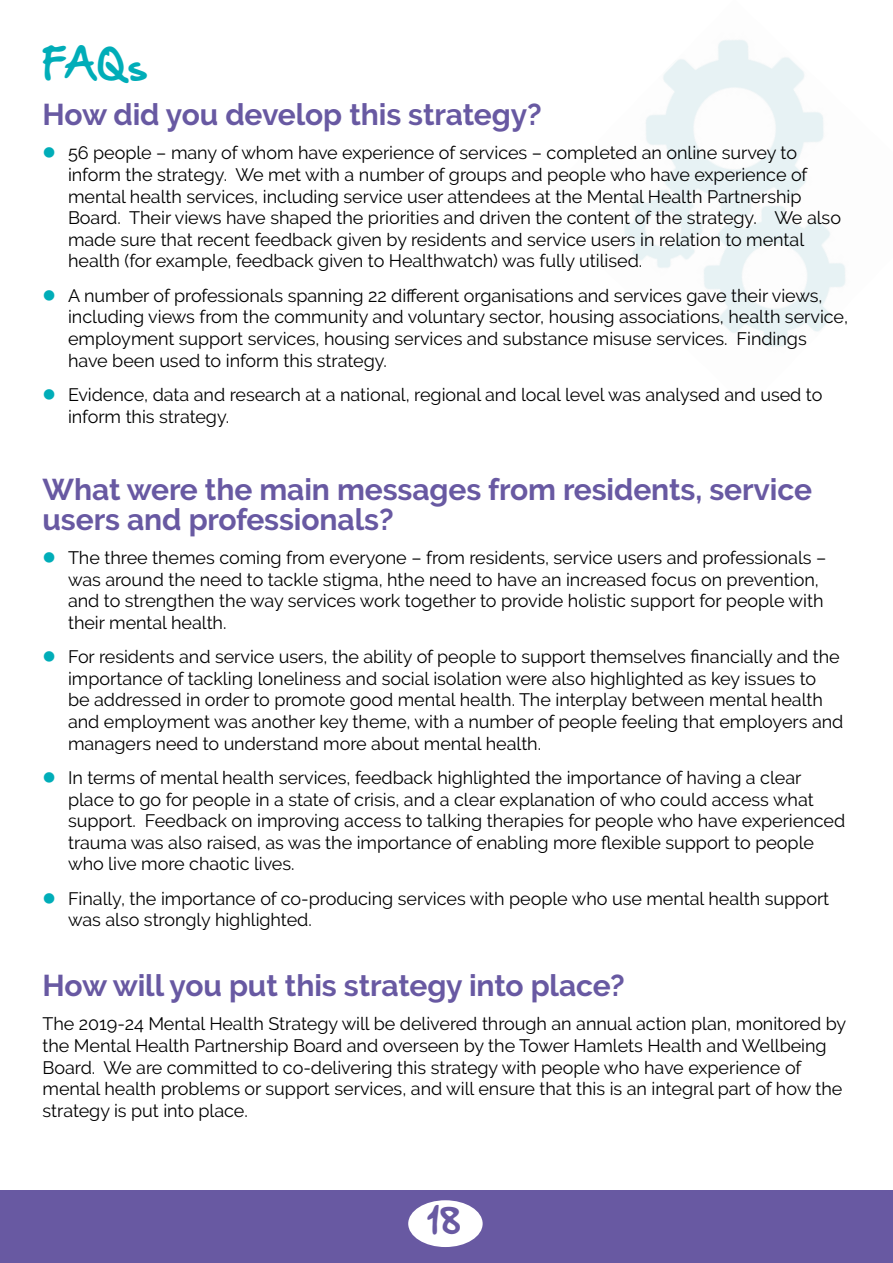
<style>
.page{position:relative;width:893px;height:1263px;background:#fff}
.page>*{position:absolute;margin:0;border:0;box-sizing:border-box;transform-origin:0 0}
.t1{font:36px "Hand Of Sean Demo";color:#00adb8}
.t2{font:700 30px/30px "Raleway";letter-spacing:-.005em;color:#6859a2}
.t3{font:30px "Hand Of Sean Demo";color:#6859a2}
.t4{font:18px/21.6px "Raleway";letter-spacing:-.005em;color:#000}
.s1{color:#00adb8}
</style>
<div class="page">
<img style="left:624px;top:40px;width:222px;height:307px">
<div style="left:0;top:1191px;width:893px;height:72px;background:#6859a2"></div>
<div style="left:408px;top:1200px;width:75px;height:47px;background:#fff;border-radius:50%"></div>
<h1 class="t1" style="left:43px;top:48px;width:107px">FAQs</h1>
<h2 class="t2" style="left:43px;top:100px;width:501px">How did you develop this strategy?</h2>
<p class="t4" style="left:68px;top:142px;width:774px;text-indent:-26px"><span class="s1">●</span> 56 people – many of whom have experience of services – completed an online survey to inform the strategy. We met with a number of groups and people who have experience of mental health services, including service user attendees at the Mental Health Partnership Board. Their views have shaped the priorities and driven the content of the strategy. We also made sure that recent feedback given by residents and service users in relation to mental health (for example, feedback given to Healthwatch) was fully utilised.</p>
<p class="t4" style="left:68px;top:285px;width:782px;text-indent:-26px"><span class="s1">●</span> A number of professionals spanning 22 different organisations and services gave their views, including views from the community and voluntary sector, housing associations, health service, employment support services, housing services and substance misuse services. Findings have been used to inform this strategy.</p>
<p class="t4" style="left:68px;top:384px;width:756px;text-indent:-26px"><span class="s1">●</span> Evidence, data and research at a national, regional and local level was analysed and used to inform this strategy.</p>
<h2 class="t2" style="left:43px;top:474px;width:771px">What were the main messages from residents, service users and professionals?</h2>
<p class="t4" style="left:68px;top:547px;width:760px;text-indent:-26px"><span class="s1">●</span> The three themes coming from everyone – from residents, service users and professionals – was around the need to tackle stigma, hthe need to have an increased focus on prevention, and to strengthen the way services work together to provide holistic support for people with their mental health.</p>
<p class="t4" style="left:68px;top:646px;width:777px;text-indent:-26px"><span class="s1">●</span> For residents and service users, the ability of people to support themselves financially and the importance of tackling loneliness and social isolation were also highlighted as key issues to<br>be addressed in order to promote good mental health. The interplay between mental health and employment was another key theme, with a number of people feeling that employers and managers need to understand more about mental health.</p>
<p class="t4" style="left:68px;top:767px;width:779px;text-indent:-26px"><span class="s1">●</span> In terms of mental health services, feedback highlighted the importance of having a clear place to go for people in a state of crisis, and a clear explanation of who could access what support. Feedback on improving access to talking therapies for people who have experienced trauma was also raised, as was the importance of enabling more flexible support to people who live more chaotic lives.</p>
<p class="t4" style="left:68px;top:887px;width:763px;text-indent:-26px"><span class="s1">●</span> Finally, the importance of co-producing services with people who use mental health support was also strongly highlighted.</p>
<h2 class="t2" style="left:43px;top:970px;width:584px">How will you put this strategy into place?</h2>
<p class="t4" style="left:43px;top:1013px;width:805px">The 2019-24 Mental Health Strategy will be delivered through an annual action plan, monitored by the Mental Health Partnership Board and overseen by the Tower Hamlets Health and Wellbeing Board. We are committed to co-delivering this strategy with people who have experience of mental health problems or support services, and will ensure that this is an integral part of how the strategy is put into place.</p>
<h2 class="t3" style="left:426px;top:1206px;width:36px">18</h2>
</div>
